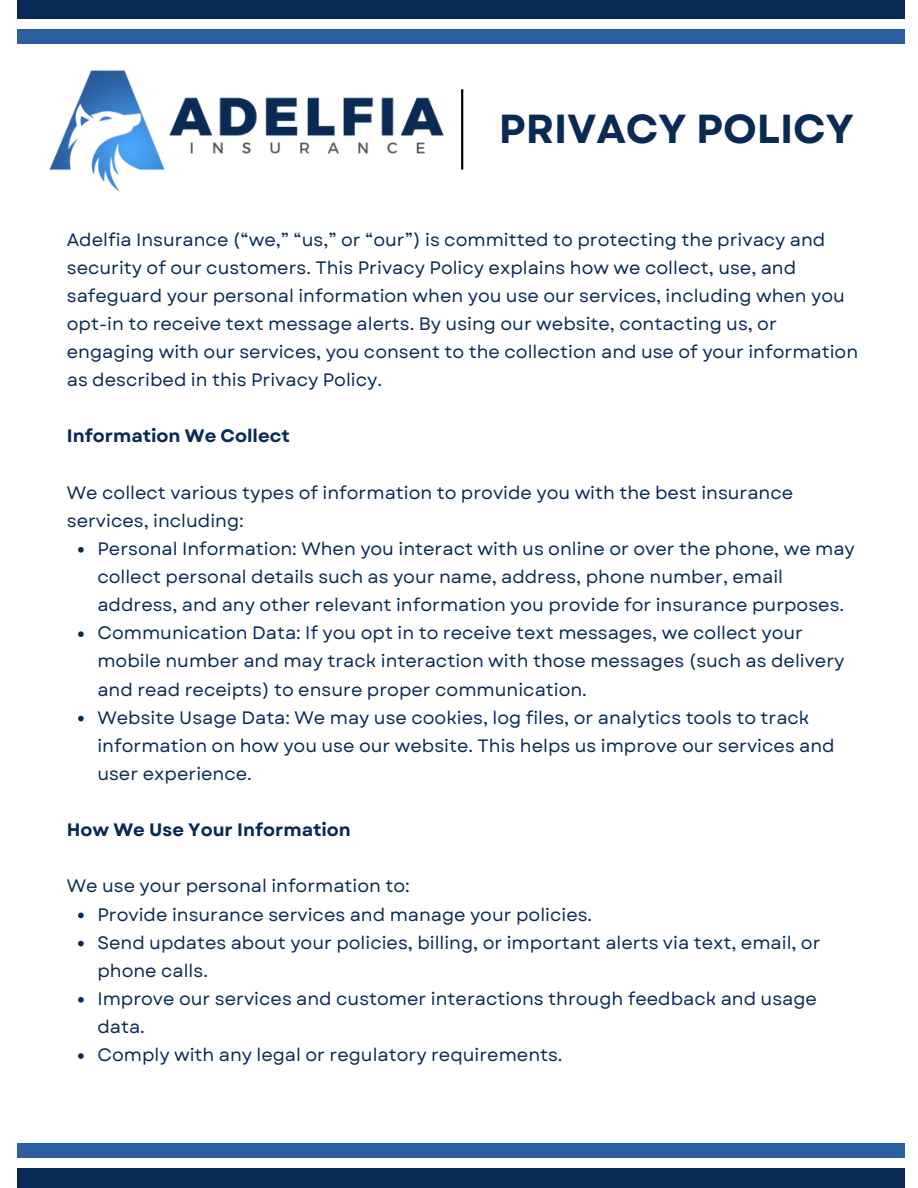
<style>
.page{position:relative;width:918px;height:1188px;background:#fff}
.page>*{position:absolute;margin:0;border:0;box-sizing:border-box;transform-origin:0 0}
.t1{font:700 40.5px "Garet";color:#092a54}
.t2{font:18px/28.2px "Garet";color:#092a54}
.t3{font:700 18px "Garet";color:#092a54}
</style>
<div class="page">
<hr style="left:461px;top:90px;width:2px;height:79px;background:#000">
<div style="left:17px;top:0;width:888px;height:19px;background:#092a54"></div>
<div style="left:17px;top:1169px;width:888px;height:19px;background:#092a54"></div>
<div style="left:17px;top:29px;width:888px;height:15px;background:#2b5fa0"></div>
<div style="left:17px;top:1143px;width:888px;height:15px;background:#2b5fa0"></div>
<img style="left:49px;top:70px;width:395px;height:122px">
<svg style="left:78px;top:547px;width:6px;height:6px"></svg>
<svg style="left:78px;top:631px;width:6px;height:6px"></svg>
<svg style="left:78px;top:716px;width:6px;height:5px"></svg>
<svg style="left:78px;top:913px;width:6px;height:5px"></svg>
<svg style="left:78px;top:941px;width:6px;height:5px"></svg>
<svg style="left:78px;top:997px;width:6px;height:6px"></svg>
<svg style="left:78px;top:1053px;width:6px;height:6px"></svg>
<p class="t1" style="left:499px;top:100px;width:357px">PRIVACY POLICY</p>
<p class="t2" style="left:67px;top:225px;width:793px">Adelfia Insurance (“we,” “us,” or “our”) is committed to protecting the privacy and security of our customers. This Privacy Policy explains how we collect, use, and safeguard your personal information when you use our services, including when you opt-in to receive text message alerts. By using our website, contacting us, or engaging with our services, you consent to the collection and use of your information as described in this Privacy Policy.</p>
<h2 class="t3" style="left:67px;top:423px;width:225px">Information We Collect</h2>
<p class="t2" style="left:67px;top:478px;width:728px">We collect various types of information to provide you with the best insurance services, including:</p>
<p class="t2" style="left:97px;top:535px;width:759px">Personal Information: When you interact with us online or over the phone, we may collect personal details such as your name, address, phone number, email address, and any other relevant information you provide for insurance purposes.</p>
<p class="t2" style="left:97px;top:619px;width:749px">Communication Data: If you opt in to receive text messages, we collect your mobile number and may track interaction with those messages (such as delivery and read receipts) to ensure proper communication.</p>
<p class="t2" style="left:97px;top:703px;width:739px">Website Usage Data: We may use cookies, log files, or analytics tools to track information on how you use our website. This helps us improve our services and user experience.</p>
<h2 class="t3" style="left:67px;top:817px;width:286px">How We Use Your Information</h2>
<p class="t2" style="left:67px;top:872px;width:345px">We use your personal information to:</p>
<p class="t2" style="left:97px;top:900px;width:496px">Provide insurance services and manage your policies.</p>
<p class="t2" style="left:97px;top:928px;width:725px">Send updates about your policies, billing, or important alerts via text, email, or phone calls.</p>
<p class="t2" style="left:97px;top:985px;width:721px">Improve our services and customer interactions through feedback and usage data.</p>
<p class="t2" style="left:97px;top:1041px;width:467px">Comply with any legal or regulatory requirements.</p>
</div>
